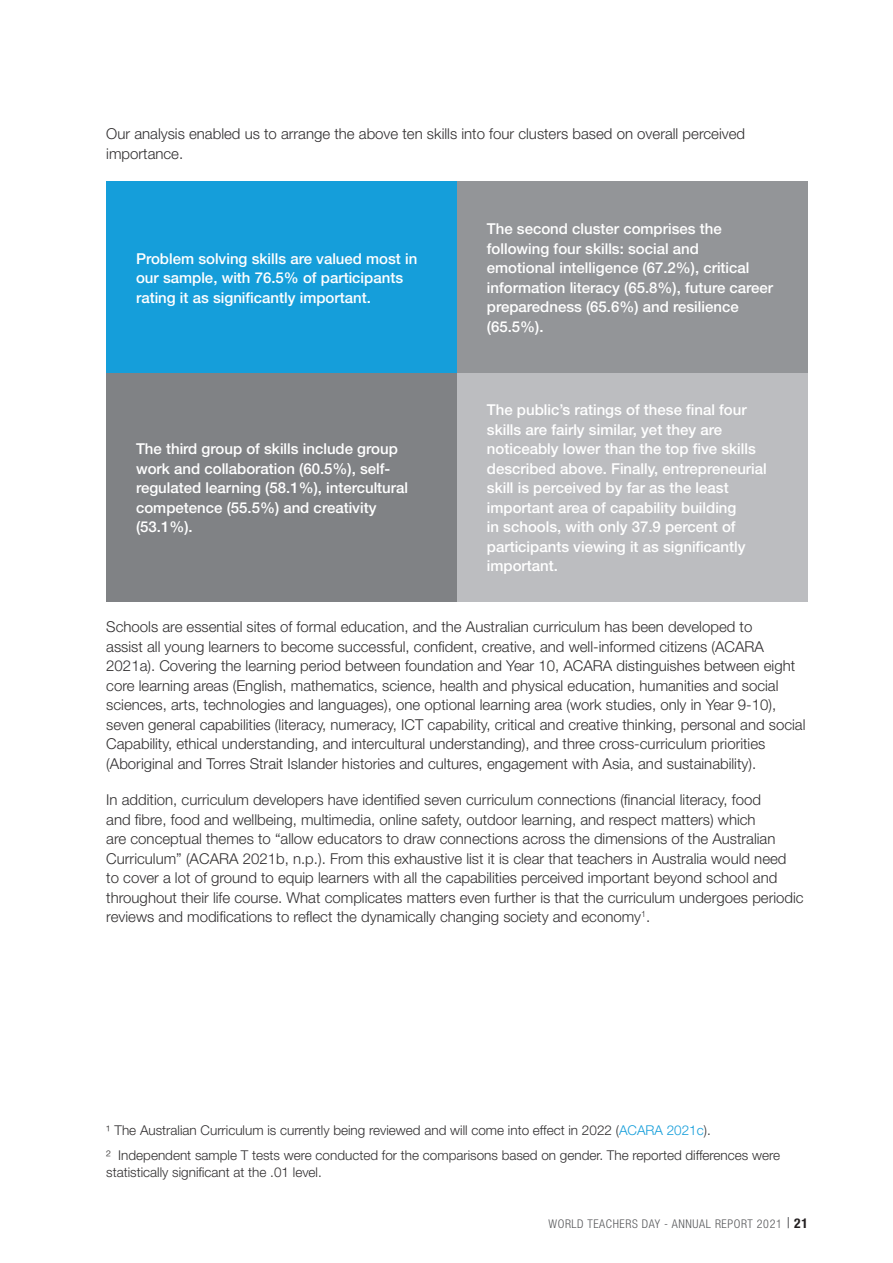
<style>
.page{position:relative;width:893px;height:1263px;background:#fff}
.page>*{position:absolute;margin:0;border:0;box-sizing:border-box;transform-origin:0 0}
.t1{font:300 15px/19.5px "Helvetica Neue";color:#312f30}
.t2{font:500 15px/19.5px "Helvetica Neue";color:#fff}
.t3{font:300 13.5px/25.5px "Helvetica Neue";color:#312f30}
.t4{font:300 condensed 12px "Helvetica Neue";letter-spacing:.05em;color:#57585a}
.s1{color:#159eda}
.s2{font-weight:400;font-size:15px}
.s3{font-weight:700;font-size:13.5px;color:#231f20}
</style>
<div class="page">
<div style="left:106px;top:182px;width:351px;height:191px;background:#159eda"></div>
<div style="left:457px;top:182px;width:351px;height:191px;background:#939598"></div>
<div style="left:106px;top:373px;width:351px;height:229px;background:#808285"></div>
<div style="left:457px;top:373px;width:351px;height:229px;background:#bcbdc0"></div>
<p class="t1" style="left:106px;top:124px;width:640px">Our analysis enabled us to arrange the above ten skills into four clusters based on overall perceived importance.</p>
<p class="t2" style="left:136px;top:248px;width:283px">Problem solving skills are valued most in our sample, with 76.5% of participants rating it as significantly important.</p>
<p class="t2" style="left:136px;top:439px;width:274px">The third group of skills include group work and collaboration (60.5%), self&shy;regulated learning (58.1%), intercultural competence (55.5%) and creativity (53.1%).</p>
<p class="t2" style="left:487px;top:219px;width:288px">The second cluster comprises the following four skills: social and<br>emotional intelligence (67.2%), critical information literacy (65.8%), future career preparedness (65.6%) and resilience (65.5%).</p>
<p class="t2" style="left:487px;top:400px;width:281px">The public’s ratings of these final four skills are fairly similar, yet they are noticeably lower than the top five skills described above. Finally, entrepreneurial skill is perceived by far as the least important area of capability building<br>in schools, with only 37.9 percent of participants viewing it as significantly important.</p>
<p class="t1" style="left:106px;top:617px;width:701px">Schools are essential sites of formal education, and the Australian curriculum has been developed to<br>assist all young learners to become successful, confident, creative, and well-informed citizens (ACARA 2021a). Covering the learning period between foundation and Year 10, ACARA distinguishes between eight core learning areas (English, mathematics, science, health and physical education, humanities and social sciences, arts, technologies and languages), one optional learning area (work studies, only in Year 9-10), seven general capabilities (literacy, numeracy, ICT capability, critical and creative thinking, personal and social Capability, ethical understanding, and intercultural understanding), and three cross-curriculum priorities (Aboriginal and Torres Strait Islander histories and cultures, engagement with Asia, and sustainability).</p>
<p class="t1" style="left:106px;top:790px;width:699px">In addition, curriculum developers have identified seven curriculum connections (financial literacy, food<br>and fibre, food and wellbeing, multimedia, online safety, outdoor learning, and respect matters) which<br>are conceptual themes to “allow educators to draw connections across the dimensions of the Australian Curriculum” (ACARA 2021b, n.p.). From this exhaustive list it is clear that teachers in Australia would need<br>to cover a lot of ground to equip learners with all the capabilities perceived important beyond school and throughout their life course. What complicates matters even further is that the curriculum undergoes periodic reviews and modifications to reflect the dynamically changing society and economy<sup>1</sup>.</p>
<p class="t3" style="left:106px;top:1117px;width:675px">¹ The Australian Curriculum is currently being reviewed and will come into effect in 2022 (<span class="s1">ACARA 2021c</span>).<br>² Independent sample T tests were conducted for the comparisons based on gender. The reported differences were</p>
<p class="t3" style="left:106px;top:1159px;width:217px">statistically significant at the .01 level.</p>
<p class="t4" style="left:548px;top:1217px;width:261px">WORLD TEACHERS DAY - ANNUAL REPORT 2021 <span class="s2">|</span> <span class="s3">21</span></p>
</div>
